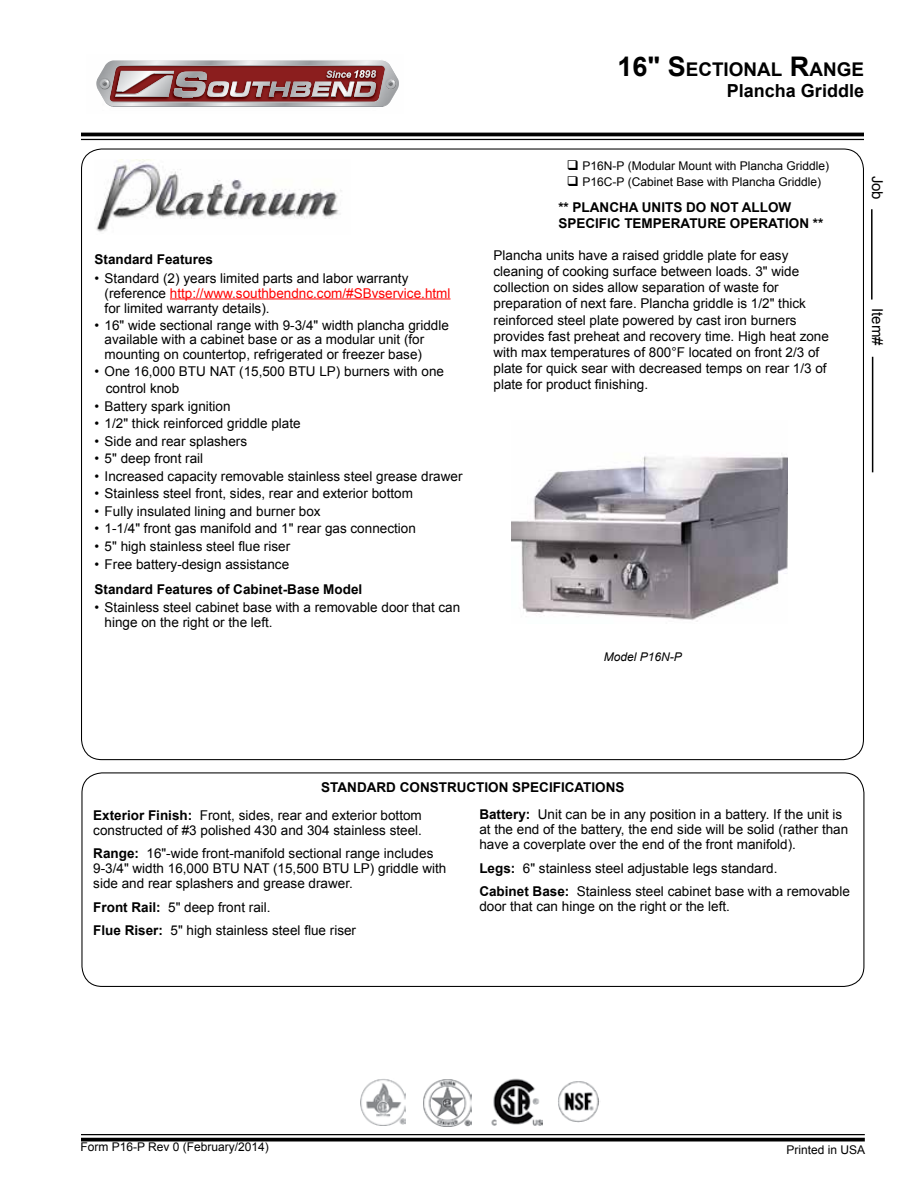
<style>
.page{position:relative;width:918px;height:1188px;background:#fff}
.page>*{position:absolute;margin:0;border:0;box-sizing:border-box;transform-origin:0 0}
.t1{font:700 18.9px "Arial";color:#000}
.t2{font:700 18px "Arial";color:#000}
.t3{font:15px "Arial";color:#000}
.t4{font:13.5px/15px "Arial";color:#000}
.t5{font:700 13.5px/16.5px "Arial";color:#000}
.t6{font:12px "Arial";color:#000}
.t7{font:italic 12px "Arial";color:#000}
.s1{color:#f00}
.s2{font-size:27px}
.s3{font-weight:700}
</style>
<div class="page">
<hr style="left:871px;top:209px;width:2px;height:91px;background:#000">
<hr style="left:872px;top:357px;width:1px;height:115px;background:#000">
<hr style="left:81px;top:1134px;width:784px;height:1px;background:#000">
<svg style="left:81px;top:1138px;width:784px;height:4px;fill:#000"></svg>
<hr style="left:81px;top:133px;width:783px;height:3px;background:#000">
<hr style="left:81px;top:139px;width:783px;height:1px;background:#000">
<img style="left:424px;top:1079px;width:47px;height:47px">
<img style="left:360px;top:1079px;width:46px;height:47px">
<img style="left:558px;top:1081px;width:41px;height:42px">
<img style="left:491px;top:1078px;width:52px;height:48px">
<img style="left:111px;top:60px;width:273px;height:1px">
<svg style="left:96px;top:61px;width:303px;height:46px"></svg>
<div style="left:81px;top:772px;width:783px;height:215px;border:1px solid #000;border-radius:20px"></div>
<hr style="left:170px;top:298px;width:281px;height:1px;background:#f00">
<img style="left:96px;top:159px;width:246px;height:73px">
<img style="left:512px;top:456px;width:276px;height:166px">
<p class="t5" style="left:94px;top:252px;width:120px">Standard Features</p>
<p class="t4" style="left:105px;top:270px;width:347px;text-indent:-10px">• Standard (2) years limited parts and labor warranty (reference <span class="s1">http://www.southbendnc.com/#SBvservice.html </span>for limited warranty details).</p>
<p class="t4" style="left:105px;top:318px;width:346px;line-height:14.2px;text-indent:-10px">• 16" wide sectional range with 9-3/4" width plancha griddle available with a cabinet base or as a modular unit (for mounting on countertop, refrigerated or freezer base)</p>
<p class="t4" style="left:106px;top:363px;width:340px;line-height:17.4px;text-indent:-11px">• One 16,000 BTU NAT (15,500 BTU LP) burners with one control knob</p>
<p class="t4" style="left:94px;top:399px;width:138px">• Battery spark ignition</p>
<p class="t4" style="left:94px;top:416px;width:208px">• 1/2" thick reinforced griddle plate</p>
<p class="t4" style="left:94px;top:434px;width:154px">• Side and rear splashers</p>
<p class="t4" style="left:94px;top:451px;width:110px">• 5" deep front rail</p>
<p class="t4" style="left:94px;top:469px;width:370px">• Increased capacity removable stainless steel grease drawer</p>
<p class="t4" style="left:94px;top:486px;width:320px">• Stainless steel front, sides, rear and exterior bottom</p>
<p class="t4" style="left:94px;top:504px;width:228px">• Fully insulated lining and burner box</p>
<p class="t4" style="left:94px;top:521px;width:323px">• 1-1/4" front gas manifold and 1" rear gas connection</p>
<p class="t4" style="left:94px;top:539px;width:197px">• 5" high stainless steel flue riser</p>
<p class="t4" style="left:94px;top:557px;width:196px">• Free battery-design assistance</p>
<p class="t5" style="left:94px;top:581px;width:269px">Standard Features of Cabinet-Base Model</p>
<p class="t4" style="left:105px;top:600px;width:357px;text-indent:-10px">• Stainless steel cabinet base with a removable door that can hinge on the right or the left.</p>
<h1 class="t1" style="left:617px;top:57px;width:248px"><span class="s2">16" S</span>ECTIONAL <span class="s2">R</span>ANGE</h1>
<h2 class="t2" style="left:727px;top:79px;width:139px">Plancha Griddle</h2>
<p class="t6" style="left:567px;top:158px;width:264px">❑ P16N-P (Modular Mount with Plancha Griddle)</p>
<p class="t6" style="left:567px;top:174px;width:256px">❑ P16C-P (Cabinet Base with Plancha Griddle)</p>
<p class="t5" style="left:558px;top:199px;width:267px">** PLANCHA UNITS DO NOT ALLOW<br>SPECIFIC TEMPERATURE OPERATION **</p>
<p class="t4" style="left:494px;top:247px;width:337px;line-height:16.2px">Plancha units have a raised griddle plate for easy cleaning of cooking surface between loads. 3" wide collection on sides allow separation of waste for preparation of next fare. Plancha griddle is 1/2" thick reinforced steel plate powered by cast iron burners provides fast preheat and recovery time. High heat zone with max temperatures of 800°F located on front 2/3 of plate for quick sear with decreased temps on rear 1/3 of plate for product finishing.</p>
<p class="t3" style="left:887px;top:176px;width:26px;rotate:90deg">Job</p>
<p class="t3" style="left:887px;top:308px;width:39px;rotate:90deg">Item#</p>
<p class="t7" style="left:604px;top:649px;width:80px">Model P16N-P</p>
<p class="t5" style="left:321px;top:779px;width:305px">STANDARD CONSTRUCTION SPECIFICATIONS</p>
<p class="t4" style="left:93px;top:807px;width:330px"><span class="s3">Exterior Finish:</span> Front, sides, rear and exterior bottom constructed of #3 polished 430 and 304 stainless steel.</p>
<p class="t4" style="left:93px;top:846px;width:355px"><span class="s3">Range:</span> 16"-wide front-manifold sectional range includes<br>9-3/4" width 16,000 BTU NAT (15,500 BTU LP) griddle with side and rear splashers and grease drawer.</p>
<p class="t4" style="left:93px;top:895px;width:264px;line-height:23.7px"><span class="s3">Front Rail:</span> 5" deep front rail.<br><span class="s3">Flue Riser:</span> 5" high stainless steel flue riser</p>
<p class="t4" style="left:479px;top:807px;width:370px"><span class="s3">Battery:</span> Unit can be in any position in a battery. If the unit is at the end of the battery, the end side will be solid (rather than have a coverplate over the end of the front manifold).</p>
<p class="t4" style="left:479px;top:856px;width:372px;line-height:23.7px"><span class="s3">Legs:</span> 6" stainless steel adjustable legs standard.<br><span class="s3">Cabinet Base:</span> Stainless steel cabinet base with a removable</p>
<p class="t4" style="left:479px;top:899px;width:252px">door that can hinge on the right or the left.</p>
<p class="t6" style="left:80px;top:1139px;width:190px">Form P16-P Rev 0 (February/2014)</p>
<p class="t6" style="left:786px;top:1142px;width:80px">Printed in USA</p>
</div>
